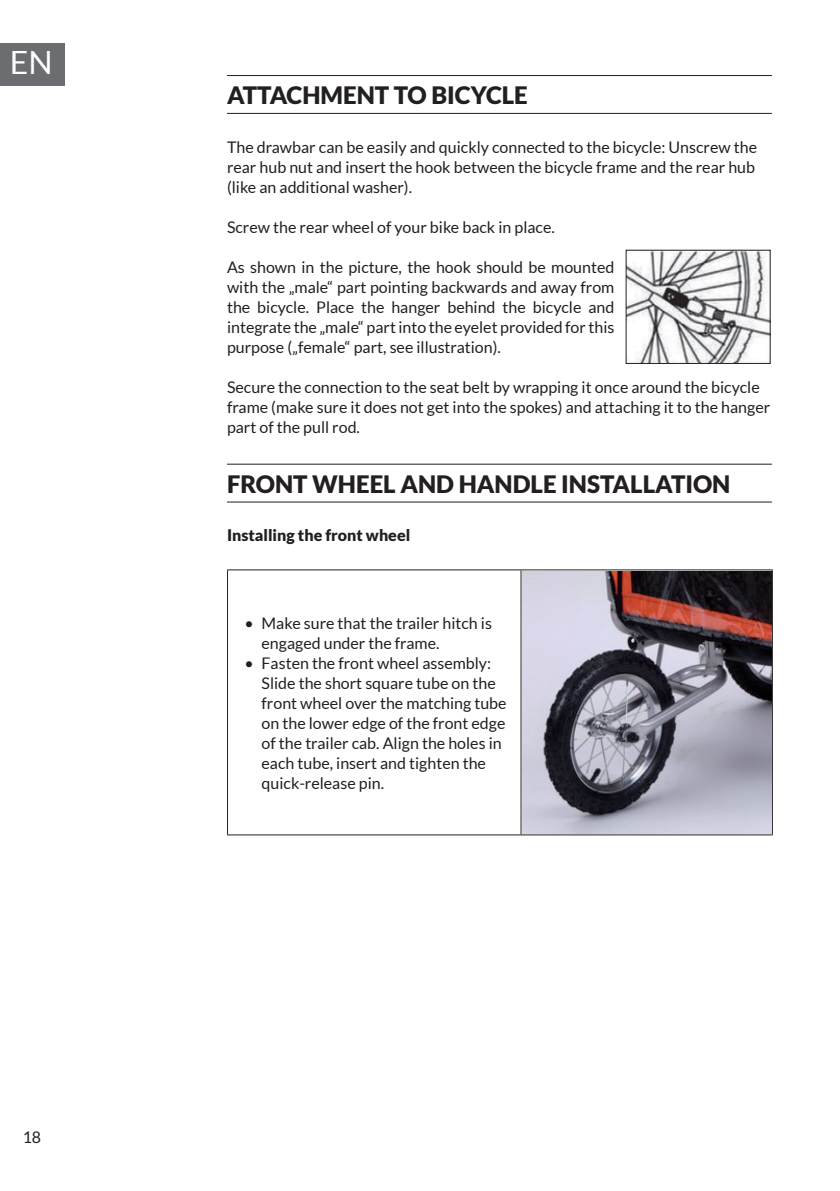
<style>
.page{position:relative;width:840px;height:1191px;background:#fff}
.page>*{position:absolute;margin:0;border:0;box-sizing:border-box;transform-origin:0 0}
.t1{font:32px "Lato";color:#fff}
.t2{font:900 24px "Lato";color:#231f20}
.t3{font:16px/20px "Lato";color:#231f20}
.t4{font:900 16px "Lato";color:#231f20}
</style>
<div class="page">
<div style="left:0;top:43px;width:65px;height:42px;background:#6c6d70"></div>
<hr style="left:227px;top:75px;width:544px;height:1px;background:#231f20">
<hr style="left:227px;top:113px;width:544px;height:1px;background:#231f20">
<hr style="left:227px;top:463px;width:544px;height:1px;background:#231f20">
<hr style="left:227px;top:501px;width:544px;height:1px;background:#231f20">
<hr style="left:227px;top:569px;width:293px;height:1px;background:#231f20">
<hr style="left:227px;top:570px;width:1px;height:264px;background:#231f20">
<hr style="left:520px;top:569px;width:252px;height:1px;background:#231f20">
<hr style="left:520px;top:570px;width:1px;height:264px;background:#231f20">
<hr style="left:771px;top:570px;width:1px;height:264px;background:#231f20">
<hr style="left:227px;top:834px;width:293px;height:1px;background:#231f20">
<hr style="left:520px;top:834px;width:252px;height:1px;background:#231f20">
<img style="left:522px;top:571px;width:248px;height:262px">
<img style="left:627px;top:252px;width:141px;height:110px">
<div style="left:625px;top:250px;width:145px;height:114px;border:1px solid #231f20"></div>
<h1 class="t1" style="left:10px;top:45px;width:44px">EN</h1>
<p class="t3" style="left:23px;top:1127px;width:20px">18</p>
<h2 class="t2" style="left:227px;top:82px;width:302px">ATTACHMENT TO BICYCLE</h2>
<p class="t3" style="left:227px;top:137px;width:531px">The drawbar can be easily and quickly connected to the bicycle: Unscrew the rear hub nut and insert the hook between the bicycle frame and the rear hub (like an additional washer).</p>
<p class="t3" style="left:227px;top:217px;width:329px">Screw the rear wheel of your bike back in place.</p>
<p class="t3" style="left:227px;top:257px;width:388px;text-align:justify">As shown in the picture, the hook should be mounted with the „male“ part pointing backwards and away from the bicycle. Place the hanger behind the bicycle and integrate the „male“ part into the eyelet provided for this purpose („female“ part, see illustration).</p>
<p class="t3" style="left:227px;top:377px;width:544px">Secure the connection to the seat belt by wrapping it once around the bicycle frame (make sure it does not get into the spokes) and attaching it to the hanger part of the pull rod.</p>
<h2 class="t2" style="left:227px;top:470px;width:504px">FRONT WHEEL AND HANDLE INSTALLATION</h2>
<p class="t4" style="left:227px;top:526px;width:185px">Installing the front wheel</p>
<p class="t3" style="left:261px;top:613px;width:232px;text-indent:-17px">• Make sure that the trailer hitch is engaged under the frame.</p>
<p class="t3" style="left:261px;top:653px;width:246px;text-indent:-17px">• Fasten the front wheel assembly:<br>Slide the short square tube on the front wheel over the matching tube on the lower edge of the front edge of the trailer cab. Align the holes in each tube, insert and tighten the quick-release pin.</p>
</div>
